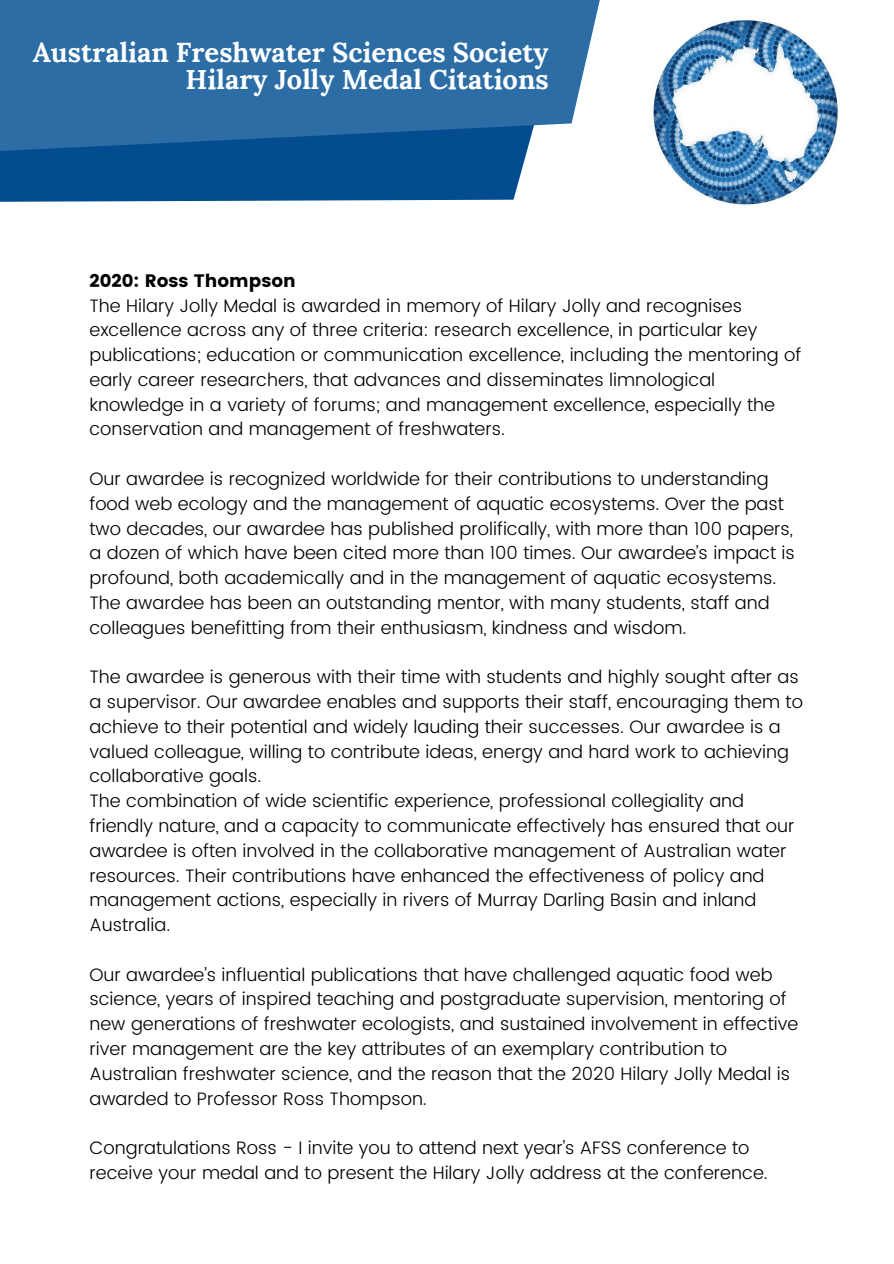
<style>
.page{position:relative;width:894px;height:1264px;background:#fff}
.page>*{position:absolute;margin:0;border:0;box-sizing:border-box;transform-origin:0 0}
.t1{font:700 27.3px "Lora";color:#feffff}
.t2{font:300 18px/24.8px "Poppins";color:#000}
.t3{font:18px "Poppins";color:#000}
</style>
<div class="page">
<svg style="left:0;top:0;width:600px;height:202px;background:#2a6aa3"></svg>
<img style="left:653px;top:20px;width:185px;height:185px">
<p class="t1" style="left:33px;top:35px;width:517px">Australian Freshwater Sciences Society</p>
<p class="t1" style="left:185px;top:62px;width:364px">Hilary Jolly Medal Citations</p>
<p class="t3" style="left:89px;top:270px;width:208px">2020: Ross Thompson</p>
<p class="t2" style="left:89px;top:293px;width:713px">The Hilary Jolly Medal is awarded in memory of Hilary Jolly and recognises excellence across any of three criteria: research excellence, in particular key publications; education or communication excellence, including the mentoring of early career researchers, that advances and disseminates limnological knowledge in a variety of forums; and management excellence, especially the conservation and management of freshwaters.</p>
<p class="t2" style="left:89px;top:466px;width:706px">Our awardee is recognized worldwide for their contributions to understanding food web ecology and the management of aquatic ecosystems. Over the past two decades, our awardee has published prolifically, with more than 100 papers, a dozen of which have been cited more than 100 times. Our awardee’s impact is profound, both academically and in the management of aquatic ecosystems.<br>The awardee has been an outstanding mentor, with many students, staff and colleagues benefitting from their enthusiasm, kindness and wisdom.</p>
<p class="t2" style="left:89px;top:664px;width:714px">The awardee is generous with their time with students and highly sought after as a supervisor. Our awardee enables and supports their staff, encouraging them to achieve to their potential and widely lauding their successes. Our awardee is a valued colleague, willing to contribute ideas, energy and hard work to achieving collaborative goals.</p>
<p class="t2" style="left:89px;top:788px;width:706px">The combination of wide scientific experience, professional collegiality and friendly nature, and a capacity to communicate effectively has ensured that our awardee is often involved in the collaborative management of Australian water resources. Their contributions have enhanced the effectiveness of policy and management actions, especially in rivers of Murray Darling Basin and inland Australia.</p>
<p class="t2" style="left:89px;top:962px;width:710px">Our awardee’s influential publications that have challenged aquatic food web science, years of inspired teaching and postgraduate supervision, mentoring of new generations of freshwater ecologists, and sustained involvement in effective river management are the key attributes of an exemplary contribution to Australian freshwater science, and the reason that the 2020 Hilary Jolly Medal is awarded to Professor Ross Thompson.</p>
<p class="t2" style="left:89px;top:1135px;width:679px">Congratulations Ross - I invite you to attend next year’s AFSS conference to receive your medal and to present the Hilary Jolly address at the conference.</p>
</div>
